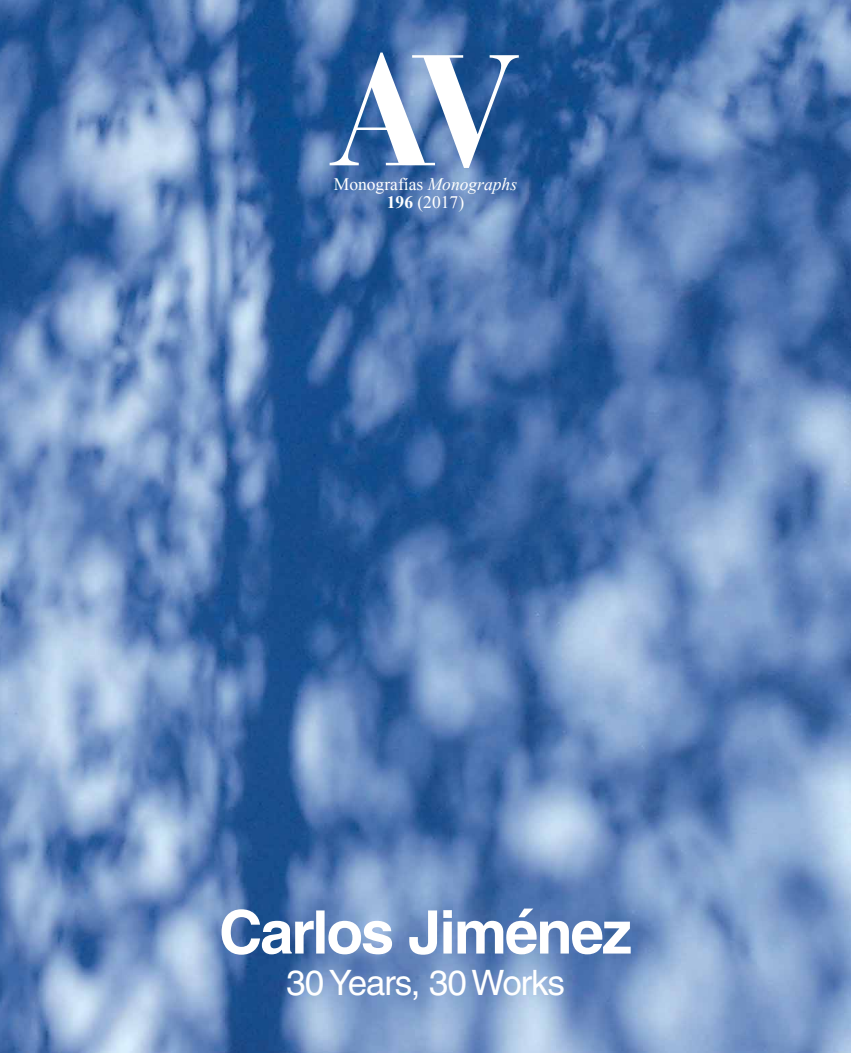
<style>
.page{position:relative;width:851px;height:1053px;background:#fff}
.page>*{position:absolute;margin:0;border:0;box-sizing:border-box;transform-origin:0 0}
.t1{font:700 165px "Bauer Bodoni BT";color:#fff}
.t2{font:700 60px "Helvetica";letter-spacing:-.035em;color:#fff}
.t3{font:35px "Helvetica";letter-spacing:-.035em;color:#fff}
.t4{font:17.5px "Times New Roman";color:#fff}
.s1{font-weight:700}
.s2{font-style:italic}
</style>
<div class="page">
<img style="left:0;top:0;width:850px;height:1052px">
<p class="t1" style="left:337px;top:7px;width:178px">AV</p>
<p class="t4" style="left:387px;top:192px;width:79px"><span class="s1">196</span> (2017)</p>
<p class="t4" style="left:334px;top:175px;width:185px">Monografías <span class="s2">Monographs</span></p>
<p class="t2" style="left:219px;top:897px;width:414px">Carlos Jiménez</p>
<p class="t3" style="left:286px;top:970px;width:280px">30 Years, 30 Works</p>
</div>
